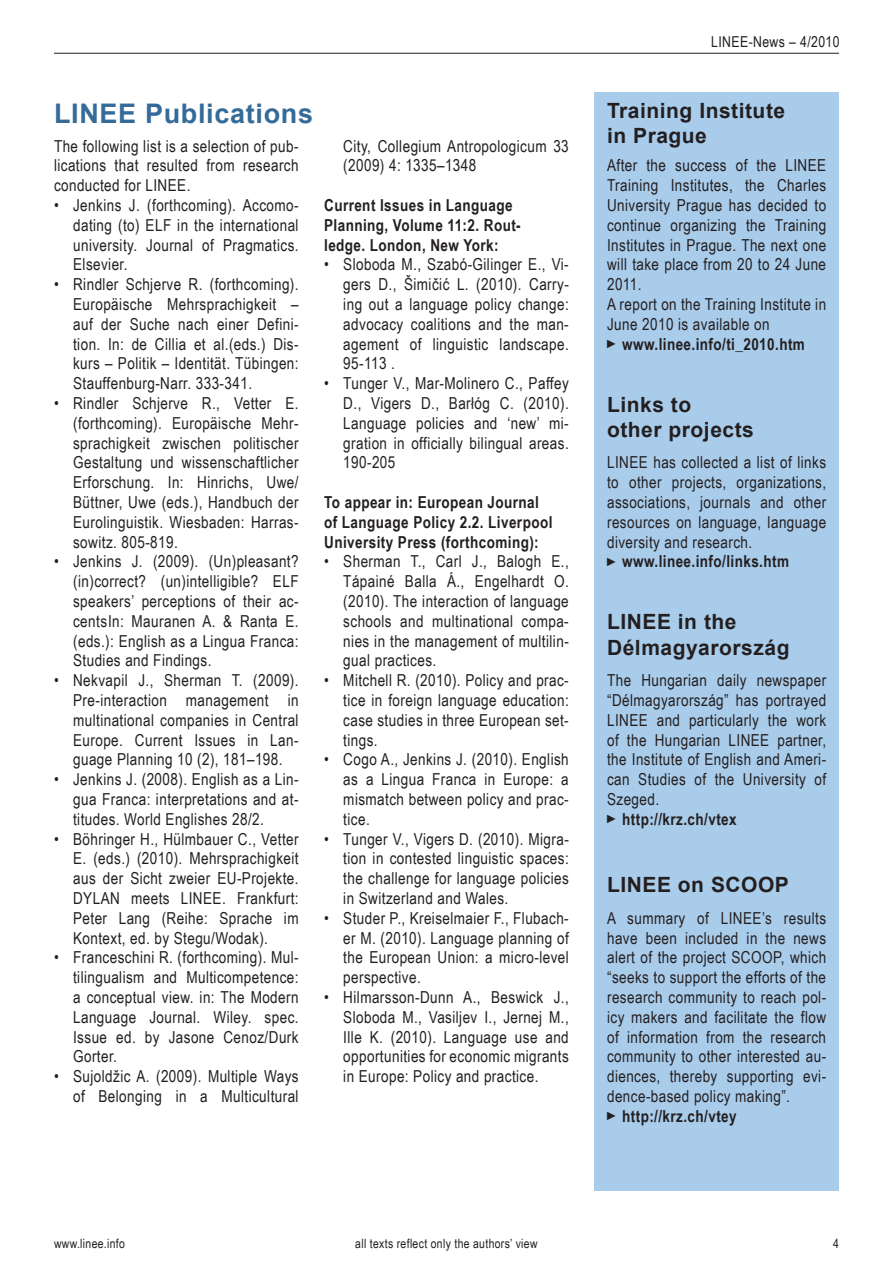
<style>
.page{position:relative;width:893px;height:1263px;background:#fff}
.page>*{position:absolute;margin:0;border:0;box-sizing:border-box;transform-origin:0 0}
.t1{font:700 27px "Arial";letter-spacing:.025em;color:#356b98}
.t2{font:700 21px/25.2px "Arial";letter-spacing:.025em;color:#231f20}
.t3{font:16.5px/19.8px "Arial Narrow";letter-spacing:.025em;color:#231f20;text-align:justify}
.t4{font:700 16.5px/19.8px "Arial Narrow";letter-spacing:.025em;color:#231f20}
.t5{font:15px "Arial Narrow";letter-spacing:.025em;color:#231f20}
.t6{font:12.75px "Arial Narrow";letter-spacing:.025em;color:#231f20}
.s1{font-weight:700;font-size:12px}
.s2{font-weight:700}
</style>
<div class="page">
<hr style="left:54px;top:53px;width:785px;height:1px;background:#231f20">
<div style="left:594px;top:92px;width:245px;height:1099px;background:#aacceb"></div>
<h1 class="t1" style="left:54px;top:96px;width:261px">LINEE Publications</h1>
<p class="t3" style="left:54px;top:135px;width:246px">The following list is a selection of pub&shy;lications that resulted from research conducted for LINEE.</p>
<p class="t3" style="left:73px;top:195px;width:227px;text-indent:-19px">• Jenkins J. (forthcoming). Accomo&shy;dating (to) ELF in the international university. Journal of Pragmatics.<br>Elsevier.</p>
<p class="t3" style="left:73px;top:274px;width:227px;text-indent:-19px">• Rindler Schjerve R. (forthcoming).<br>Europäische Mehrsprachigkeit – auf der Suche nach einer Defini&shy;tion. In: de Cillia et al.(eds.) Dis&shy;kurs – Politik – Identität. Tübingen:<br>Stauffenburg-Narr. 333-341.</p>
<p class="t3" style="left:73px;top:393px;width:227px;text-indent:-19px">• Rindler Schjerve R., Vetter E. (forthcoming). Europäische Mehr&shy;sprachigkeit zwischen politischer Gestaltung und wissenschaftlicher Erforschung. In: Hinrichs, Uwe/ Büttner, Uwe (eds.), Handbuch der Eurolinguistik. Wiesbaden: Harras&shy;sowitz. 805-819.</p>
<p class="t3" style="left:73px;top:551px;width:227px;text-indent:-19px">• Jenkins J. (2009). (Un)pleasant? (in)correct? (un)intelligible? ELF speakers’ perceptions of their ac&shy;centsIn: Mauranen A. &amp; Ranta E. (eds.): English as a Lingua Franca:<br>Studies and Findings.</p>
<p class="t3" style="left:73px;top:670px;width:227px;text-indent:-19px">• Nekvapil J., Sherman T. (2009).<br>Pre-interaction management in multinational companies in Central Europe. Current Issues in Lan&shy;guage Planning 10 (2), 181–198.</p>
<p class="t3" style="left:73px;top:769px;width:227px;text-indent:-19px">• Jenkins J. (2008). English as a Lin&shy;gua Franca: interpretations and at&shy;titudes. World Englishes 28/2.</p>
<p class="t3" style="left:73px;top:828px;width:227px;text-indent:-19px">• Böhringer H., Hülmbauer C., Vetter E. (eds.) (2010). Mehrsprachigkeit aus der Sicht zweier EU-Projekte.<br>DYLAN meets LINEE. Frankfurt:<br>Peter Lang (Reihe: Sprache im Kontext, ed. by Stegu/Wodak).</p>
<p class="t3" style="left:73px;top:947px;width:227px;text-indent:-19px">• Franceschini R. (forthcoming). Mul&shy;tilingualism and Multicompetence: a conceptual view. in: The Modern Language Journal. Wiley. spec.<br>Issue ed. by Jasone Cenoz/Durk Gorter.</p>
<p class="t3" style="left:54px;top:1066px;width:246px;text-align:right">• Sujoldžic A. (2009). Multiple Ways of Belonging in a Multicultural</p>
<p class="t3" style="left:343px;top:135px;width:227px">City, Collegium Antropologicum 33 (2009) 4: 1335–1348</p>
<p class="t4" style="left:324px;top:194px;width:198px">Current Issues in Language<br>Planning, Volume 11:2. Rout&shy;ledge. London, New York:</p>
<p class="t3" style="left:343px;top:254px;width:227px;text-indent:-19px">• Sloboda M., Szabó-Gilinger E., Vi&shy;gers D., Šimičić L. (2010). Carry&shy;ing out a language policy change: advocacy coalitions and the man&shy;agement of linguistic landscape.<br>95-113 .</p>
<p class="t3" style="left:343px;top:373px;width:227px;text-indent:-19px">• Tunger V., Mar-Molinero C., Paffey D., Vigers D., Barłóg C. (2010).<br>Language policies and ‘new’ mi&shy;gration in officially bilingual areas.<br>190-205</p>
<p class="t4" style="left:324px;top:491px;width:230px">To appear in: European Journal of Language Policy 2.2. Liverpool<br>University Press (forthcoming):</p>
<p class="t3" style="left:343px;top:551px;width:227px;text-indent:-19px">• Sherman T., Carl J., Balogh E., Tápainé Balla Á., Engelhardt O. (2010). The interaction of language schools and multinational compa&shy;nies in the management of multilin&shy;gual practices.</p>
<p class="t3" style="left:343px;top:670px;width:227px;text-indent:-19px">• Mitchell R. (2010). Policy and prac&shy;tice in foreign language education: case studies in three European set&shy;tings.</p>
<p class="t3" style="left:343px;top:749px;width:227px;text-indent:-19px">• Cogo A., Jenkins J. (2010). English as a Lingua Franca in Europe: a mismatch between policy and prac&shy;tice.</p>
<p class="t3" style="left:343px;top:828px;width:227px;text-indent:-19px">• Tunger V., Vigers D. (2010). Migra&shy;tion in contested linguistic spaces: the challenge for language policies in Switzerland and Wales.</p>
<p class="t3" style="left:343px;top:907px;width:227px;text-indent:-19px">• Studer P., Kreiselmaier F., Flubach&shy;er M. (2010). Language planning of the European Union: a micro-level perspective.</p>
<p class="t3" style="left:343px;top:987px;width:227px;text-indent:-19px">• Hilmarsson-Dunn A., Beswick J., Sloboda M., Vasiljev I., Jernej M., Ille K. (2010). Language use and opportunities for economic migrants in Europe: Policy and practice.</p>
<p class="t5" style="left:711px;top:30px;width:130px">LINEE-News – 4/2010</p>
<p class="t2" style="left:607px;top:99px;width:180px">Training Institute in Prague</p>
<p class="t3" style="left:607px;top:155px;width:221px;text-align:left">After the success of the LINEE<br>Training Institutes, the Charles<br>University Prague has decided to continue organizing the Training<br>Institutes in Prague. The next one will take place from 20 to 24 June<br>2011.<br>A report on the Training Institute in<br>June 2010 is available on<br><span class="s1">►</span> <span class="s2">www.linee.info/ti_2010.htm</span></p>
<p class="t2" style="left:607px;top:392px;width:148px">Links to<br>other projects</p>
<p class="t3" style="left:607px;top:452px;width:221px;text-align:left">LINEE has collected a list of links to other projects, organizations, associations, journals and other resources on language, language diversity and research.<br><span class="s1">►</span> <span class="s2">www.linee.info/links.htm</span></p>
<p class="t2" style="left:607px;top:610px;width:184px">LINEE in the<br>Délmagyarország</p>
<p class="t3" style="left:607px;top:670px;width:221px;text-align:left">The Hungarian daily newspaper “Délmagyarország” has portrayed<br>LINEE and particularly the work of the Hungarian LINEE partner, the Institute of English and Ameri&shy;can Studies of the University of<br>Szeged.<br><span class="s1">►</span> <span class="s2">http://krz.ch/vtex</span></p>
<p class="t2" style="left:607px;top:873px;width:183px">LINEE on SCOOP</p>
<p class="t3" style="left:607px;top:907px;width:221px;text-align:left">A summary of LINEE’s results have been included in the news alert of the project SCOOP, which “seeks to support the efforts of the research community to reach pol&shy;icy makers and facilitate the flow of information from the research community to other interested au&shy;diences, thereby supporting evi&shy;dence-based policy making”.<br><span class="s1">►</span> <span class="s2">http://krz.ch/vtey</span></p>
<p class="t6" style="left:355px;top:1234px;width:184px">all texts reflect only the authors’ view</p>
<p class="t6" style="left:54px;top:1234px;width:72px">www.linee.info</p>
<p class="t6" style="left:833px;top:1234px;width:7px">4</p>
</div>
